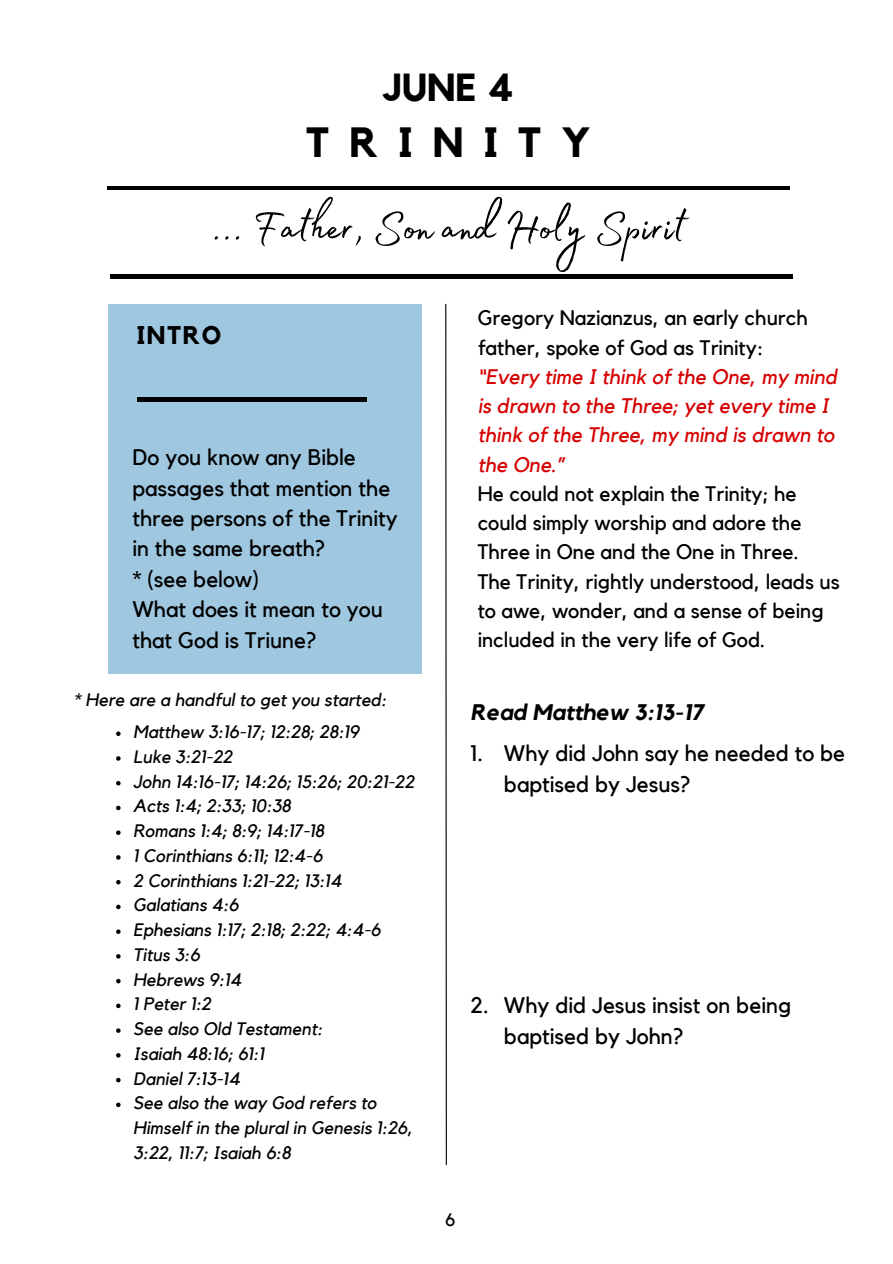
<style>
.page{position:relative;width:893px;height:1264px;background:#fff}
.page>*{position:absolute;margin:0;border:0;box-sizing:border-box;transform-origin:0 0}
.t1{font:55.5px "Madelyn Fill";color:#000}
.t2{font:700 42.15px "Kollektif";letter-spacing:.47em;color:#000}
.t3{font:700 39px "Kollektif";color:#000}
.t4{font:700 25.5px "Kollektif";letter-spacing:.06em;color:#000}
.t5{font:22.5px/30.3px "Kollektif";color:#000}
.t6{font:italic 700 22.5px "Kollektif";color:#000}
.t7{font:21px/29.2px "Kollektif";color:#000}
.t8{font:italic 21px/29.2px "Kollektif";color:#d60000}
.t9{font:italic 18px/24.8px "Kollektif";color:#000}
.t10{font:18px "Kollektif";color:#000}
</style>
<div class="page">
<div style="left:108px;top:304px;width:313px;height:369px;background:#9fc7e0"></div>
<hr style="left:137px;top:398px;width:229px;height:3px;background:#000">
<svg style="left:445px;top:303px;width:2px;height:862px;background:#6f6f6f"></svg>
<hr style="left:107px;top:186px;width:682px;height:4px;background:#000">
<hr style="left:110px;top:275px;width:682px;height:3px;background:#000">
<svg style="left:116px;top:731px;width:5px;height:5px"></svg>
<svg style="left:116px;top:756px;width:5px;height:4px"></svg>
<svg style="left:116px;top:781px;width:5px;height:4px"></svg>
<svg style="left:116px;top:805px;width:5px;height:5px"></svg>
<svg style="left:116px;top:830px;width:5px;height:5px"></svg>
<svg style="left:116px;top:855px;width:5px;height:4px"></svg>
<svg style="left:116px;top:880px;width:5px;height:4px"></svg>
<svg style="left:116px;top:904px;width:5px;height:5px"></svg>
<svg style="left:116px;top:929px;width:5px;height:4px"></svg>
<svg style="left:116px;top:954px;width:5px;height:4px"></svg>
<svg style="left:116px;top:978px;width:5px;height:5px"></svg>
<svg style="left:116px;top:1003px;width:5px;height:5px"></svg>
<svg style="left:116px;top:1028px;width:5px;height:4px"></svg>
<svg style="left:116px;top:1053px;width:5px;height:4px"></svg>
<svg style="left:116px;top:1077px;width:5px;height:5px"></svg>
<svg style="left:116px;top:1102px;width:5px;height:5px"></svg>
<p class="t3" style="left:382px;top:69px;width:133px">JUNE 4</p>
<p class="t2" style="left:306px;top:123px;width:286px">TRINITY</p>
<p class="t1" style="left:211px;top:185px;width:476px">... Father, Son and Holy Spirit</p>
<p class="t7" style="left:477px;top:304px;width:331px">Gregory Nazianzus, an early church father, spoke of God as Trinity:</p>
<p class="t8" style="left:477px;top:363px;width:361px">“Every time I think of the One, my mind is drawn to the Three; yet every time I think of the Three, my mind is drawn to the One.”</p>
<p class="t7" style="left:477px;top:480px;width:325px">He could not explain the Trinity; he could simply worship and adore the<br>Three in One and the One in Three.</p>
<p class="t7" style="left:477px;top:567px;width:363px">The Trinity, rightly understood, leads us to awe, wonder, and a sense of being included in the very life of God.</p>
<p class="t4" style="left:136px;top:324px;width:86px">INTRO</p>
<p class="t5" style="left:132px;top:443px;width:267px">Do you know any Bible passages that mention the three persons of the Trinity in the same breath?</p>
<p class="t5" style="left:132px;top:564px;width:128px">* (see below)</p>
<p class="t5" style="left:132px;top:595px;width:252px">What does it mean to you that God is Triune?</p>
<p class="t9" style="left:73px;top:687px;width:314px">* Here are a handful to get you started:</p>
<p class="t9" style="left:133px;top:720px;width:227px">Matthew 3:16-17; 12:28; 28:19</p>
<p class="t9" style="left:133px;top:745px;width:101px">Luke 3:21-22</p>
<p class="t9" style="left:133px;top:769px;width:283px">John 14:16-17; 14:26; 15:26; 20:21-22</p>
<p class="t9" style="left:133px;top:794px;width:159px">Acts 1:4; 2:33; 10:38</p>
<p class="t9" style="left:133px;top:819px;width:192px">Romans 1:4; 8:9; 14:17-18</p>
<p class="t9" style="left:133px;top:844px;width:191px">1 Corinthians 6:11; 12:4-6</p>
<p class="t9" style="left:133px;top:868px;width:210px">2 Corinthians 1:21-22; 13:14</p>
<p class="t9" style="left:133px;top:893px;width:107px">Galatians 4:6</p>
<p class="t9" style="left:133px;top:918px;width:249px">Ephesians 1:17; 2:18; 2:22; 4:4-6</p>
<p class="t9" style="left:133px;top:943px;width:68px">Titus 3:6</p>
<p class="t9" style="left:133px;top:967px;width:110px">Hebrews 9:14</p>
<p class="t9" style="left:133px;top:992px;width:80px">1 Peter 1:2</p>
<p class="t9" style="left:133px;top:1017px;width:191px">See also Old Testament:</p>
<p class="t9" style="left:133px;top:1041px;width:132px">Isaiah 48:16; 61:1</p>
<p class="t9" style="left:133px;top:1066px;width:108px">Daniel 7:13-14</p>
<p class="t9" style="left:133px;top:1091px;width:281px">See also the way God refers to<br>Himself in the plural in Genesis 1:26,<br>3:22, 11:7; Isaiah 6:8</p>
<p class="t6" style="left:470px;top:702px;width:234px">Read Matthew 3:13-17</p>
<p class="t5" style="left:470px;top:738px;width:14px">1.</p>
<p class="t5" style="left:504px;top:738px;width:343px;line-height:31.5px">Why did John say he needed to be baptised by Jesus?</p>
<p class="t5" style="left:470px;top:990px;width:20px">2.</p>
<p class="t5" style="left:504px;top:990px;width:289px;line-height:31.5px">Why did Jesus insist on being baptised by John?</p>
<p class="t10" style="left:445px;top:1211px;width:12px">6</p>
</div>
